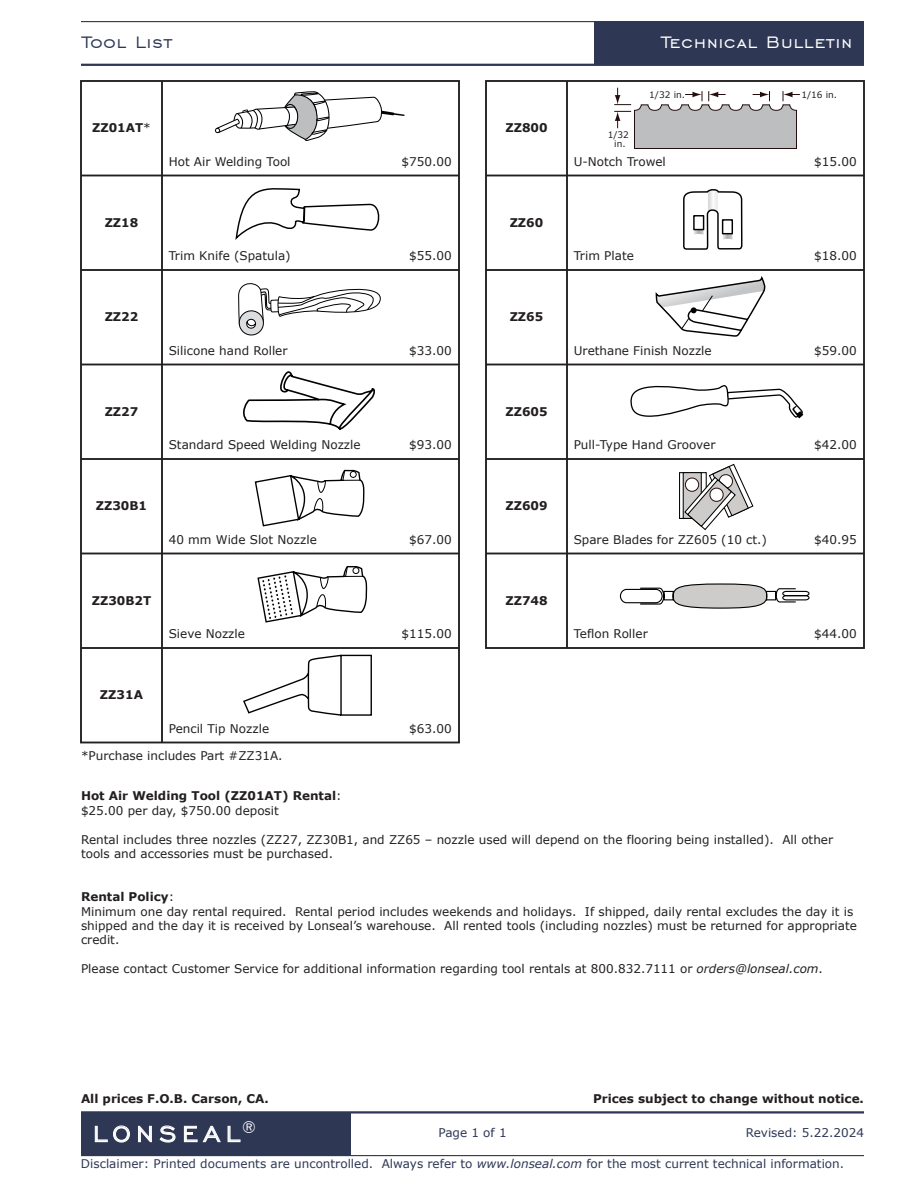
<style>
.page{position:relative;width:918px;height:1188px;background:#fff}
.page>*{position:absolute;margin:0;border:0;box-sizing:border-box;transform-origin:0 0}
.t1{font:28.5px "Engravers Gothic BT";letter-spacing:.2em;color:#fff}
.t2{font:21px "Engravers Gothic BT";letter-spacing:.05em;color:#fff}
.t3{font:21px "Engravers Gothic BT";letter-spacing:.05em;color:#2e3855}
.t4{font:12px/14.4px "Verdana";color:#231f20}
.t5{font:700 12px/14.4px "Verdana";color:#231f20}
.t6{font:12px "Verdana";color:#2e3855}
.t7{font:9px/9px "Verdana";color:#231f20;text-align:center}
.s1{font-weight:400}
.s2{font-weight:700}
.s3{font-style:italic}
</style>
<div class="page">
<hr style="left:81px;top:21px;width:783px;height:1px;background:#2e3855">
<hr style="left:81px;top:64px;width:783px;height:2px;background:#2e3855">
<hr style="left:81px;top:1155px;width:783px;height:1px;background:#2e3855">
<hr style="left:81px;top:1111px;width:783px;height:3px;background:#2e3855">
<div style="left:594px;top:22px;width:270px;height:43px;background:#2e3855"></div>
<div style="left:81px;top:1112px;width:270px;height:44px;background:#2e3855"></div>
<svg style="left:95px;top:1126px;width:35px;height:16px"></svg>
<svg style="left:138px;top:1126px;width:14px;height:16px"></svg>
<svg style="left:160px;top:1126px;width:15px;height:16px"></svg>
<svg style="left:184px;top:1126px;width:13px;height:16px"></svg>
<svg style="left:203px;top:1126px;width:18px;height:16px"></svg>
<svg style="left:228px;top:1126px;width:12px;height:16px"></svg>
<svg style="left:630px;top:385px;width:173px;height:33px"></svg>
<svg style="left:620px;top:583px;width:190px;height:26px"></svg>
<svg style="left:215px;top:91px;width:190px;height:50px"></svg>
<svg style="left:235px;top:188px;width:144px;height:52px"></svg>
<svg style="left:238px;top:283px;width:143px;height:53px"></svg>
<svg style="left:243px;top:371px;width:132px;height:59px"></svg>
<svg style="left:255px;top:470px;width:109px;height:56px"></svg>
<svg style="left:257px;top:566px;width:110px;height:57px"></svg>
<svg style="left:683px;top:189px;width:59px;height:61px"></svg>
<div style="left:693px;top:215px;width:11px;height:15px;background:#fff;border:1px solid #010101"></div>
<div style="left:722px;top:219px;width:11px;height:15px;background:#fff;border:1px solid #010101"></div>
<svg style="left:656px;top:276px;width:109px;height:61px"></svg>
<svg style="left:243px;top:655px;width:129px;height:61px"></svg>
<svg style="left:614px;top:88px;width:186px;height:61px"></svg>
<div style="left:680px;top:473px;width:26px;height:45px;background:linear-gradient(to bottom,#b3b3b3,#b3b3b3)"></div>
<div style="left:679px;top:472px;width:28px;height:47px;border:1px solid #010101"></div>
<svg style="left:683px;top:472px;width:1px;height:47px"></svg>
<svg style="left:684px;top:464px;width:69px;height:66px"></svg>
<div style="left:685px;top:478px;width:14px;height:14px;border:1px solid #250e0e;border-radius:50%"></div>
<div style="left:80px;top:80px;width:380px;height:663px;border:2px solid #231f20"></div>
<hr style="left:161px;top:81px;width:2px;height:661px;background:#231f20">
<hr style="left:81px;top:175px;width:378px;height:1px;background:#231f20">
<hr style="left:81px;top:269px;width:378px;height:2px;background:#231f20">
<hr style="left:81px;top:364px;width:378px;height:1px;background:#231f20">
<hr style="left:81px;top:458px;width:378px;height:2px;background:#231f20">
<hr style="left:81px;top:553px;width:378px;height:1px;background:#231f20">
<hr style="left:81px;top:647px;width:378px;height:2px;background:#231f20">
<div style="left:485px;top:80px;width:380px;height:569px;border:2px solid #231f20"></div>
<hr style="left:566px;top:81px;width:2px;height:567px;background:#231f20">
<hr style="left:486px;top:175px;width:378px;height:1px;background:#231f20">
<hr style="left:486px;top:269px;width:378px;height:2px;background:#231f20">
<hr style="left:486px;top:364px;width:378px;height:1px;background:#231f20">
<hr style="left:486px;top:458px;width:378px;height:2px;background:#231f20">
<hr style="left:486px;top:553px;width:378px;height:1px;background:#231f20">
<h2 class="t3" style="left:83px;top:30px;width:91px">Tool List</h2>
<h2 class="t2" style="left:662px;top:30px;width:192px">Technical Bulletin</h2>
<p class="t7" style="left:649px;top:90px;width:37px">1/32 in.</p>
<p class="t7" style="left:801px;top:90px;width:37px">1/16 in.</p>
<p class="t5" style="left:92px;top:120px;width:60px">ZZ01AT<span class="s1">*</span></p>
<p class="t5" style="left:505px;top:120px;width:44px">ZZ800</p>
<p class="t7" style="left:608px;top:130px;width:23px">1/32 in.</p>
<p class="t4" style="left:169px;top:154px;width:123px">Hot Air Welding Tool</p>
<p class="t4" style="left:402px;top:154px;width:52px">$750.00</p>
<p class="t4" style="left:574px;top:154px;width:94px">U-Notch Trowel</p>
<p class="t4" style="left:814px;top:154px;width:44px">$15.00</p>
<p class="t5" style="left:105px;top:215px;width:35px">ZZ18</p>
<p class="t5" style="left:510px;top:215px;width:35px">ZZ60</p>
<p class="t4" style="left:169px;top:249px;width:123px">Trim Knife (Spatula)</p>
<p class="t4" style="left:409px;top:249px;width:44px">$55.00</p>
<p class="t4" style="left:574px;top:249px;width:62px">Trim Plate</p>
<p class="t4" style="left:814px;top:249px;width:44px">$18.00</p>
<p class="t5" style="left:105px;top:309px;width:35px">ZZ22</p>
<p class="t5" style="left:510px;top:309px;width:35px">ZZ65</p>
<p class="t4" style="left:169px;top:343px;width:120px">Silicone hand Roller</p>
<p class="t4" style="left:409px;top:343px;width:44px">$33.00</p>
<p class="t4" style="left:574px;top:343px;width:140px">Urethane Finish Nozzle</p>
<p class="t4" style="left:814px;top:343px;width:44px">$59.00</p>
<p class="t5" style="left:105px;top:404px;width:35px">ZZ27</p>
<p class="t5" style="left:505px;top:404px;width:44px">ZZ605</p>
<p class="t4" style="left:169px;top:438px;width:193px">Standard Speed Welding Nozzle</p>
<p class="t4" style="left:409px;top:438px;width:44px">$93.00</p>
<p class="t4" style="left:574px;top:438px;width:143px">Pull-Type Hand Groover</p>
<p class="t4" style="left:814px;top:438px;width:44px">$42.00</p>
<p class="t5" style="left:96px;top:498px;width:53px">ZZ30B1</p>
<p class="t5" style="left:505px;top:498px;width:44px">ZZ609</p>
<p class="t4" style="left:169px;top:532px;width:150px">40 mm Wide Slot Nozzle</p>
<p class="t4" style="left:409px;top:532px;width:44px">$67.00</p>
<p class="t4" style="left:574px;top:532px;width:195px">Spare Blades for ZZ605 (10 ct.)</p>
<p class="t4" style="left:814px;top:532px;width:44px">$40.95</p>
<p class="t5" style="left:92px;top:593px;width:61px">ZZ30B2T</p>
<p class="t5" style="left:505px;top:593px;width:44px">ZZ748</p>
<p class="t4" style="left:169px;top:627px;width:78px">Sieve Nozzle</p>
<p class="t4" style="left:402px;top:627px;width:52px">$115.00</p>
<p class="t4" style="left:574px;top:627px;width:76px">Teflon Roller</p>
<p class="t4" style="left:814px;top:627px;width:44px">$44.00</p>
<p class="t5" style="left:100px;top:687px;width:44px">ZZ31A</p>
<p class="t4" style="left:169px;top:721px;width:102px">Pencil Tip Nozzle</p>
<p class="t4" style="left:81px;top:748px;width:203px">*Purchase includes Part #ZZ31A.</p>
<p class="t4" style="left:409px;top:721px;width:44px">$63.00</p>
<p class="t5" style="left:81px;top:789px;width:262px">Hot Air Welding Tool (ZZ01AT) Rental<span class="s1">: $25.00 per day, $750.00 deposit</span></p>
<p class="t4" style="left:81px;top:832px;width:754px">Rental includes three nozzles (ZZ27, ZZ30B1, and ZZ65 – nozzle used will depend on the flooring being installed). All other tools and accessories must be purchased.</p>
<p class="t4" style="left:81px;top:889px;width:778px"><span class="s2">Rental Policy</span>:<br>Minimum one day rental required. Rental period includes weekends and holidays. If shipped, daily rental excludes the day it is shipped and the day it is received by Lonseal’s warehouse. All rented tools (including nozzles) must be returned for appropriate credit.</p>
<p class="t4" style="left:81px;top:961px;width:744px">Please contact Customer Service for additional information regarding tool rentals at 800.832.7111 or <span class="s3">orders@lonseal.com</span>.</p>
<p class="t5" style="left:81px;top:1092px;width:189px">All prices F.O.B. Carson, CA.</p>
<p class="t5" style="left:593px;top:1092px;width:272px">Prices subject to change without notice.</p>
<h1 class="t1" style="left:93px;top:1118px;width:164px">LONSEAL<sup>®</sup></h1>
<p class="t6" style="left:438px;top:1125px;width:70px">Page 1 of 1</p>
<p class="t6" style="left:746px;top:1125px;width:120px">Revised: 5.22.2024</p>
<p class="t6" style="left:81px;top:1155px;width:765px">Disclaimer: Printed documents are uncontrolled. Always refer to <span class="s3">www.lonseal.com</span> for the most current technical information.</p>
</div>
